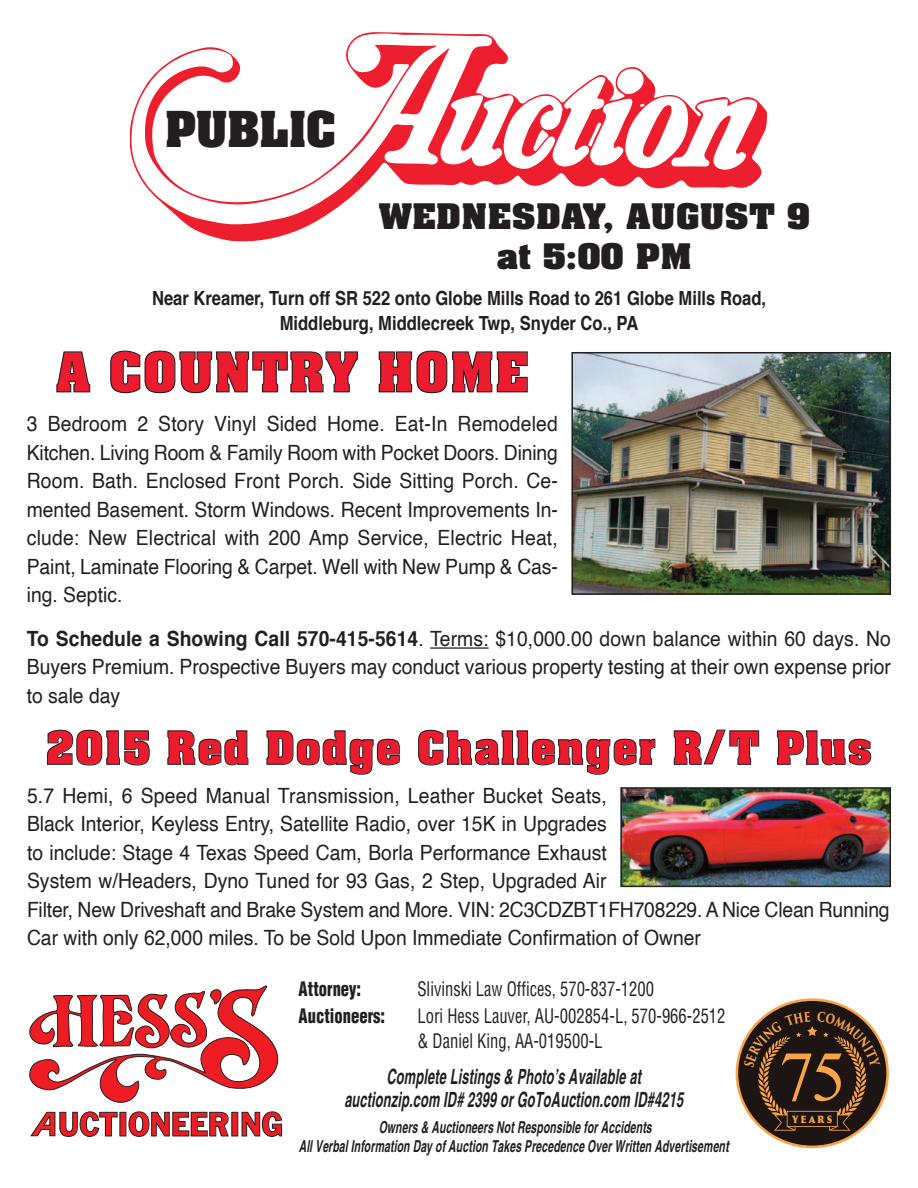
<style>
.page{position:relative;width:918px;height:1188px;background:#fff}
.page>*{position:absolute;margin:0;border:0;box-sizing:border-box;transform-origin:0 0}
.t1{font:700 46.5px "Aachen";letter-spacing:.035em;color:#ed1b2e}
.t2{font:700 42.15px "Aachen";color:#231f20}
.t3{font:700 39px "Aachen";letter-spacing:.045em;color:#ed1b2e}
.t4{font:31.35px "Franklin Gothic";color:#ee1d23;scale:.88 1}
.t5{font:700 30px/39.6px "Aachen";letter-spacing:.015em;color:#231f20;text-align:center;scale:1.11 1}
.t6{font:21px/28.5px "Helvetica";color:#231f20;text-align:justify;scale:.92 1}
.t7{font:italic 700 condensed 21px/22.8px "Helvetica";letter-spacing:.01em;color:#231f20;text-align:center;scale:.76 1}
.t8{font:700 19.5px/24.9px "Helvetica";color:#231f20;text-align:center;scale:.85 1}
.t9{font:condensed 19.5px/24.9px "Helvetica";color:#231f20;scale:.85 1}
.t10{font:900 condensed 19.5px "Helvetica";color:#231f20;scale:.85 1}
.t11{font:italic 700 condensed 16.5px/19.5px "Helvetica";letter-spacing:.01em;color:#231f20;text-align:center;scale:.79 1}
.t12{font:900 9.75px "Trajan Pro 3";letter-spacing:.24em;color:#f7a83e;scale:.83 1}
.s1{font-weight:700}
</style>
<div class="page">
<svg style="left:130px;top:32px;width:637px;height:210px"></svg>
<svg style="left:131px;top:33px;width:361px;height:191px"></svg>
<svg style="left:397px;top:48px;width:361px;height:123px"></svg>
<hr style="left:430px;top:647px;width:59px;height:2px;background:#231f20">
<svg style="left:30px;top:986px;width:248px;height:116px"></svg>
<svg style="left:30px;top:1111px;width:26px;height:26px"></svg>
<svg style="left:737px;top:1000px;width:151px;height:147px;background:#352419"></svg>
<div style="left:736px;top:998px;width:153px;height:150px;border:3px solid #f9a445;border-radius:50%"></div>
<img style="left:574px;top:355px;width:314px;height:237px">
<div style="left:571px;top:352px;width:320px;height:243px;border:2px solid #231f20"></div>
<img style="left:623px;top:790px;width:265px;height:94px">
<div style="left:620px;top:787px;width:271px;height:100px;border:2px solid #231f20"></div>
<svg style="left:744px;top:1012px;width:137px;height:119px;background:#4b3729"></svg>
<h2 class="t2" style="left:165px;top:111px;width:172px">PUBLIC</h2>
<h3 class="t5" style="left:379px;top:200px;width:390px">WEDNESDAY, AUGUST 9 at 5:00 PM</h3>
<p class="t8" style="left:152px;top:287px;width:724px">Near Kreamer, Turn off SR 522 onto Globe Mills Road to 261 Globe Mills Road,<br>Middleburg, Middlecreek Twp, Snyder Co., PA</p>
<h1 class="t1" style="left:57px;top:352px;width:473px">A COUNTRY HOME</h1>
<p class="t6" style="left:27px;top:412px;width:579px">3 Bedroom 2 Story Vinyl Sided Home. Eat-In Remodeled Kitchen. Living Room &amp; Family Room with Pocket Doors. Dining Room. Bath. Enclosed Front Porch. Side Sitting Porch. Ce&shy;mented Basement. Storm Windows. Recent Improvements In&shy;clude: New Electrical with 200 Amp Service, Electric Heat, Paint, Laminate Flooring &amp; Carpet. Well with New Pump &amp; Cas&shy;ing. Septic.</p>
<p class="t6" style="left:27px;top:626px;width:941px"><span class="s1">To Schedule a Showing Call 570-415-5614</span>. Terms: $10,000.00 down balance within 60 days. No Buyers Premium. Prospective Buyers may conduct various property testing at their own expense prior to sale day</p>
<h3 class="t3" style="left:46px;top:731px;width:827px">2015 Red Dodge Challenger R<sup>/</sup>T Plus</h3>
<p class="t6" style="left:27px;top:783px;width:939px;text-align:left">5.7 Hemi, 6 Speed Manual Transmission, Leather Bucket Seats,<br>Black Interior, Keyless Entry, Satellite Radio, over 15K in Upgrades<br>to include: Stage 4 Texas Speed Cam, Borla Performance Exhaust<br>System w/Headers, Dyno Tuned for 93 Gas, 2 Step, Upgraded Air<br>Filter, New Driveshaft and Brake System and More. VIN: 2C3CDZBT1FH708229. A Nice Clean Running Car with only 62,000 miles. To be Sold Upon Immediate Confirmation of Owner</p>
<h3 class="t4" style="left:58px;top:1112px;width:257px">UCTIONEERING</h3>
<p class="t10" style="left:299px;top:981px;width:75px">Attorney:</p>
<p class="t9" style="left:417px;top:978px;width:280px">Slivinski Law Offices, 570-837-1200</p>
<p class="t10" style="left:299px;top:1008px;width:103px">Auctioneers:</p>
<p class="t9" style="left:417px;top:1005px;width:364px">Lori Hess Lauver, AU-002854-L, 570-966-2512 &amp; Daniel King, AA-019500-L</p>
<p class="t7" style="left:344px;top:1067px;width:447px">Complete Listings &amp; Photo’s Available at auctionzip.com ID# 2399 or GoToAuction.com ID#4215</p>
<p class="t11" style="left:299px;top:1119px;width:546px">Owners &amp; Auctioneers Not Responsible for Accidents<br>All Verbal Information Day of Auction Takes Precedence Over Written Advertisement</p>
<p class="t12" style="left:792px;top:1114px;width:50px">YEARS</p>
</div>
